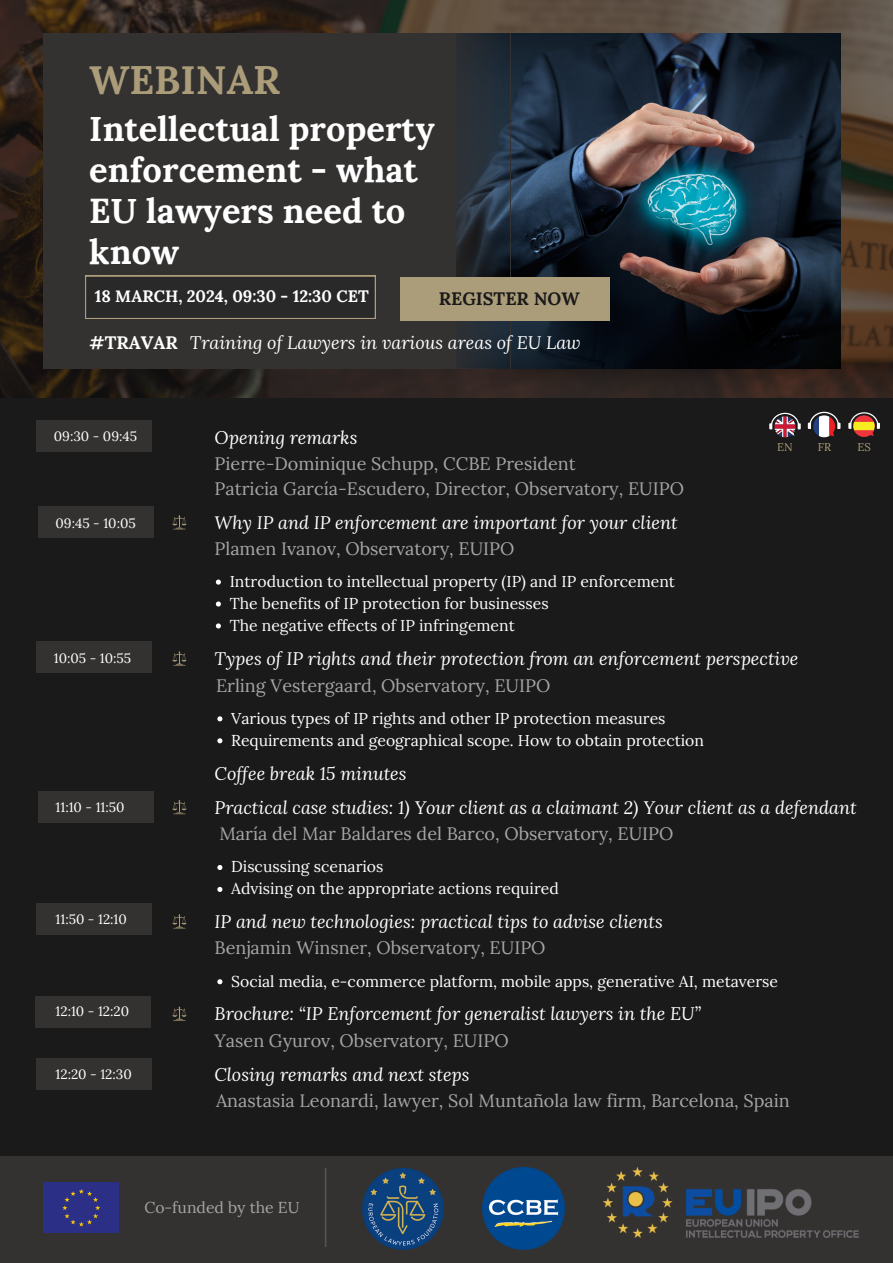
<style>
.page{position:relative;width:893px;height:1263px;background:#1b1a1a}
.page>*{position:absolute;margin:0;border:0;box-sizing:border-box;transform-origin:0 0}
.t1{font:700 39.75px "Lora";color:#ab9d79}
.t2{font:700 34.5px/41.1px "Lora";color:#fff}
.t3{font:italic 18px "Lora";color:#fff}
.t4{font:18px/24.8px "Lora";color:#a6a6a6}
.t5{font:700 18px "Lora";color:#1b1a1a}
.t6{font:700 18px "Lora";color:#fff}
.t7{font:700 16.5px "Lora";color:#fff}
.t8{font:15.75px "Lora";color:#fff}
.t9{font:15.75px "Lora";color:#a6a6a6}
.t10{font:13.5px "Lora";color:#fff}
.t11{font:11.25px "Lora";color:#ab9d79}
</style>
<div class="page">
<img style="left:0;top:0;width:893px;height:397px">
<div style="left:44px;top:33px;width:417px;height:336px;background:#343231"></div>
<img style="left:510px;top:33px;width:330px;height:336px">
<svg style="left:456px;top:33px;width:54px;height:336px;fill:#262f37"></svg>
<div style="left:39px;top:507px;width:115px;height:31px;background:#343231"></div>
<div style="left:0;top:1156px;width:893px;height:107px;background:#343231"></div>
<svg style="left:172px;top:515px;width:14px;height:15px"></svg>
<svg style="left:172px;top:651px;width:14px;height:15px"></svg>
<svg style="left:172px;top:800px;width:14px;height:14px"></svg>
<div style="left:36px;top:421px;width:115px;height:31px;background:#343231"></div>
<svg style="left:172px;top:914px;width:14px;height:15px"></svg>
<svg style="left:172px;top:1006px;width:14px;height:15px"></svg>
<div style="left:36px;top:641px;width:115px;height:31px;background:#343231"></div>
<div style="left:39px;top:791px;width:115px;height:32px;background:#343231"></div>
<div style="left:36px;top:904px;width:115px;height:31px;background:#343231"></div>
<div style="left:36px;top:996px;width:115px;height:31px;background:#343231"></div>
<div style="left:36px;top:1059px;width:115px;height:31px;background:#343231"></div>
<svg style="left:808px;top:412px;width:32px;height:25px"></svg>
<svg style="left:769px;top:413px;width:31px;height:24px"></svg>
<svg style="left:848px;top:412px;width:32px;height:25px"></svg>
<svg style="left:216px;top:579px;width:5px;height:6px"></svg>
<svg style="left:216px;top:601px;width:5px;height:5px"></svg>
<svg style="left:216px;top:623px;width:5px;height:5px"></svg>
<svg style="left:217px;top:716px;width:5px;height:5px"></svg>
<svg style="left:217px;top:738px;width:5px;height:5px"></svg>
<svg style="left:217px;top:865px;width:5px;height:5px"></svg>
<svg style="left:217px;top:887px;width:5px;height:5px"></svg>
<svg style="left:217px;top:979px;width:5px;height:5px"></svg>
<div style="left:44px;top:1183px;width:75px;height:50px;background:#2b3086"></div>
<svg style="left:62px;top:1189px;width:38px;height:37px"></svg>
<hr style="left:325px;top:1168px;width:1px;height:79px;background:#575250">
<img style="left:362px;top:1168px;width:81px;height:81px">
<img style="left:482px;top:1168px;width:82px;height:81px">
<img style="left:603px;top:1168px;width:255px;height:69px">
<svg style="left:85px;top:276px;width:291px;height:43px"></svg>
<div style="left:400px;top:277px;width:209px;height:44px;background:#ab9d79"></div>
<h4 class="t1" style="left:89px;top:54px;width:193px">WEBINAR</h4>
<h4 class="t2" style="left:89px;top:107px;width:347px">Intellectual property enforcement - what<br>EU lawyers need to know</h4>
<h6 class="t7" style="left:95px;top:285px;width:275px">18 MARCH, 2024, 09:30 - 12:30 CET</h6>
<p class="t5" style="left:439px;top:287px;width:142px">REGISTER NOW</p>
<h6 class="t6" style="left:89px;top:330px;width:90px">#TRAVAR</h6>
<p class="t3" style="left:190px;top:330px;width:392px">Training of Lawyers in various areas of EU Law</p>
<h4 class="t10" style="left:54px;top:427px;width:85px">09:30 - 09:45</h4>
<p class="t3" style="left:215px;top:425px;width:144px">Opening remarks</p>
<h3 class="t4" style="left:215px;top:451px;width:471px">Pierre-Dominique Schupp, CCBE President<br>Patricia García-Escudero, Director, Observatory, EUIPO</h3>
<h2 class="t10" style="left:56px;top:514px;width:82px">09:45 - 10:05</h2>
<h1 class="t3" style="left:214px;top:510px;width:465px">Why IP and IP enforcement are important for your client</h1>
<h6 class="t4" style="left:214px;top:536px;width:301px">Plamen Ivanov, Observatory, EUIPO</h6>
<h3 class="t8" style="left:230px;top:571px;width:447px">Introduction to intellectual property (IP) and IP enforcement</h3>
<p class="t8" style="left:230px;top:593px;width:320px">The benefits of IP protection for businesses</p>
<h3 class="t8" style="left:230px;top:615px;width:287px">The negative effects of IP infringement</h3>
<h4 class="t11" style="left:777px;top:440px;width:17px">EN</h4>
<h4 class="t11" style="left:818px;top:440px;width:15px">FR</h4>
<h4 class="t11" style="left:857px;top:440px;width:15px">ES</h4>
<p class="t10" style="left:54px;top:650px;width:79px">10:05 - 10:55</p>
<h4 class="t10" style="left:56px;top:798px;width:71px">11:10 - 11:50</h4>
<h4 class="t10" style="left:56px;top:910px;width:73px">11:50 - 12:10</h4>
<p class="t10" style="left:56px;top:1003px;width:75px">12:10 - 12:20</p>
<p class="t10" style="left:56px;top:1065px;width:78px">12:20 - 12:30</p>
<h4 class="t3" style="left:214px;top:646px;width:585px">Types of IP rights and their protection from an enforcement perspective</h4>
<h4 class="t4" style="left:216px;top:673px;width:336px">Erling Vestergaard, Observatory, EUIPO</h4>
<p class="t8" style="left:231px;top:708px;width:436px">Various types of IP rights and other IP protection measures</p>
<p class="t8" style="left:231px;top:730px;width:474px">Requirements and geographical scope. How to obtain protection</p>
<p class="t3" style="left:215px;top:761px;width:193px">Coffee break 15 minutes</p>
<p class="t3" style="left:215px;top:795px;width:643px">Practical case studies: 1) Your client as a claimant 2) Your client as a defendant</p>
<p class="t4" style="left:219px;top:821px;width:455px">María del Mar Baldares del Barco, Observatory, EUIPO</p>
<p class="t8" style="left:231px;top:856px;width:154px">Discussing scenarios</p>
<p class="t8" style="left:231px;top:878px;width:329px">Advising on the appropriate actions required</p>
<h6 class="t3" style="left:214px;top:909px;width:450px">IP and new technologies: practical tips to advise clients</h6>
<h4 class="t4" style="left:215px;top:935px;width:332px">Benjamin Winsner, Observatory, EUIPO</h4>
<h4 class="t8" style="left:231px;top:971px;width:548px">Social media, e-commerce platform, mobile apps, generative AI, metaverse</h4>
<p class="t3" style="left:215px;top:1002px;width:488px">Brochure: “IP Enforcement for generalist lawyers in the EU”</p>
<p class="t4" style="left:214px;top:1028px;width:296px">Yasen Gyurov, Observatory, EUIPO</p>
<p class="t3" style="left:214px;top:1062px;width:256px">Closing remarks and next steps</p>
<h6 class="t4" style="left:216px;top:1088px;width:575px">Anastasia Leonardi, lawyer, Sol Muntañola law firm, Barcelona, Spain</h6>
<h6 class="t9" style="left:144px;top:1197px;width:157px">Co-funded by the EU</h6>
</div>
